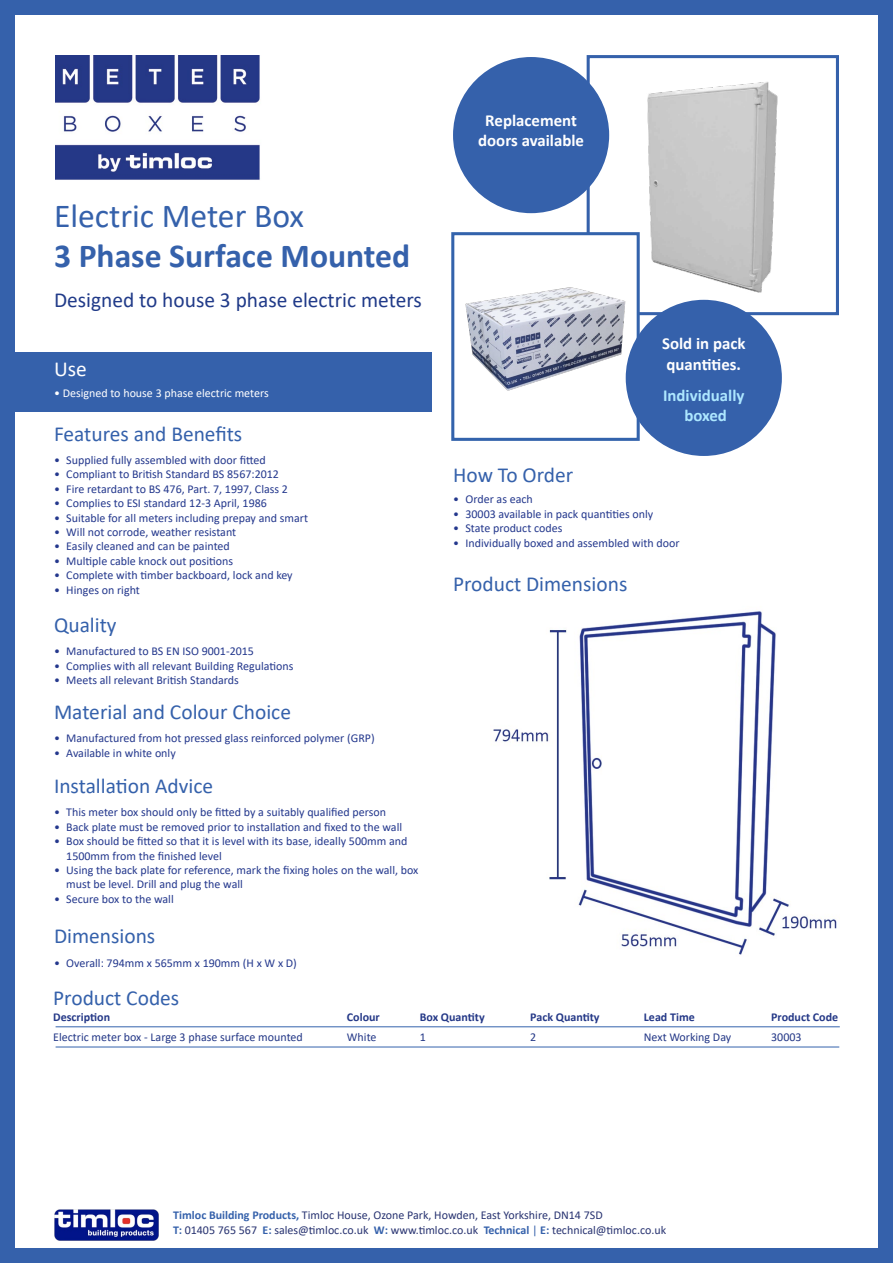
<style>
.page{position:relative;width:893px;height:1263px;background:#fff}
.page>*{position:absolute;margin:0;border:0;box-sizing:border-box;transform-origin:0 0}
.t1{font:700 33.6px "Calibri";color:#3561ab}
.t2{font:33.6px "Calibri";color:#3561ab}
.t3{font:21.45px "Calibri";color:#3561ab}
.t4{font:21.45px "Calibri";color:#213b89}
.t5{font:21.45px "Calibri";color:#fff}
.t6{font:700 16.8px/20.2px "Calibri";color:#fff}
.t7{font:700 16.8px/20.2px "Calibri";color:#ade7ff;text-align:center}
.t8{font:12px/14.4px "Calibri";color:#24388d}
.t9{font:12px/14.4px "Calibri";color:#283371}
.t10{font:12px "Calibri";color:#243887}
.t11{font:700 12px "Calibri";color:#243887}
.t12{font:12px "Calibri";color:#fff}
.s1{font-weight:700;color:#3561ab}
.s2{color:#3561ab}
</style>
<div class="page">
<div style="left:0;top:0;width:893px;height:1263px;border:15px solid #3561ab"></div>
<img style="left:54px;top:1209px;width:105px;height:32px">
<div style="left:0;top:352px;width:431px;height:60px;background:#3561ab"></div>
<img style="left:56px;top:55px;width:204px;height:125px">
<img style="left:647px;top:82px;width:131px;height:218px">
<div style="left:587px;top:55px;width:252px;height:260px;border:3px solid #3561ab"></div>
<div style="left:453px;top:234px;width:185px;height:205px;background:#fff"></div>
<img style="left:465px;top:287px;width:171px;height:119px">
<div style="left:451px;top:232px;width:189px;height:209px;border:3px solid #3363ac"></div>
<div style="left:626px;top:300px;width:156px;height:156px;background:#3561ab;border-radius:50%"></div>
<div style="left:453px;top:57px;width:156px;height:156px;background:#3561ab;border-radius:50%"></div>
<hr style="left:892px;top:352px;width:1px;height:60px;background:#3561ab">
<img style="left:493px;top:611px;width:344px;height:344px">
<hr style="left:56px;top:1026px;width:784px;height:1px;background:#3363ac">
<hr style="left:56px;top:1047px;width:783px;height:1px;background:#3363ac">
<h1 class="t2" style="left:54px;top:192px;width:252px">Electric Meter Box</h1>
<h1 class="t1" style="left:54px;top:232px;width:358px">3 Phase Surface Mounted</h1>
<h2 class="t4" style="left:54px;top:285px;width:369px">Designed to house 3 phase electric meters</h2>
<h2 class="t5" style="left:54px;top:354px;width:34px">Use</h2>
<p class="t12" style="left:54px;top:385px;width:216px">• Designed to house 3 phase electric meters</p>
<h2 class="t3" style="left:54px;top:419px;width:190px">Features and Benefits</h2>
<p class="t8" style="left:54px;top:452px;width:213px">• Supplied fully assembled with door fitted</p>
<p class="t8" style="left:54px;top:467px;width:227px">• Compliant to British Standard BS 8567:2012</p>
<p class="t8" style="left:54px;top:481px;width:236px">• Fire retardant to BS 476, Part. 7, 1997, Class 2</p>
<p class="t8" style="left:54px;top:496px;width:214px">• Complies to ESI standard 12-3 April, 1986</p>
<p class="t8" style="left:54px;top:510px;width:256px">• Suitable for all meters including prepay and smart</p>
<p class="t8" style="left:54px;top:524px;width:184px">• Will not corrode, weather resistant</p>
<p class="t8" style="left:54px;top:539px;width:177px">• Easily cleaned and can be painted</p>
<p class="t8" style="left:54px;top:553px;width:181px">• Multiple cable knock out positions</p>
<p class="t8" style="left:54px;top:568px;width:240px">• Complete with timber backboard, lock and key</p>
<p class="t8" style="left:54px;top:582px;width:87px">• Hinges on right</p>
<h2 class="t3" style="left:54px;top:610px;width:64px">Quality</h2>
<p class="t8" style="left:54px;top:644px;width:202px">• Manufactured to BS EN ISO 9001-2015</p>
<p class="t8" style="left:54px;top:658px;width:241px">• Complies with all relevant Building Regulations</p>
<p class="t8" style="left:54px;top:673px;width:186px">• Meets all relevant British Standards</p>
<h2 class="t3" style="left:54px;top:697px;width:239px">Material and Colour Choice</h2>
<p class="t8" style="left:54px;top:731px;width:322px">• Manufactured from hot pressed glass reinforced polymer (GRP)</p>
<p class="t8" style="left:54px;top:745px;width:123px">• Available in white only</p>
<h2 class="t3" style="left:54px;top:771px;width:161px">Installation Advice</h2>
<p class="t8" style="left:54px;top:805px;width:334px">• This meter box should only be fitted by a suitably qualified person</p>
<p class="t8" style="left:54px;top:819px;width:350px">• Back plate must be removed prior to installation and fixed to the wall</p>
<p class="t8" style="left:66px;top:834px;width:343px;text-indent:-12px">• Box should be fitted so that it is level with its base, ideally 500mm and<br>1500mm from the finished level</p>
<p class="t8" style="left:66px;top:862px;width:354px;text-indent:-12px">• Using the back plate for reference, mark the fixing holes on the wall, box must be level. Drill and plug the wall</p>
<p class="t8" style="left:54px;top:891px;width:121px">• Secure box to the wall</p>
<h2 class="t3" style="left:54px;top:921px;width:103px">Dimensions</h2>
<p class="t8" style="left:54px;top:955px;width:244px">• Overall: 794mm x 565mm x 190mm (H x W x D)</p>
<h2 class="t3" style="left:53px;top:983px;width:128px">Product Codes</h2>
<h3 class="t6" style="left:478px;top:110px;width:107px;text-align:center">Replacement doors available</h3>
<h3 class="t6" style="left:662px;top:333px;width:85px">Sold in pack quantities.</h3>
<h3 class="t7" style="left:663px;top:385px;width:83px">Individually boxed</h3>
<h2 class="t3" style="left:453px;top:460px;width:122px">How To Order</h2>
<p class="t8" style="left:453px;top:492px;width:81px">• Order as each</p>
<p class="t8" style="left:453px;top:506px;width:202px">• 30003 available in pack quantities only</p>
<p class="t8" style="left:453px;top:520px;width:111px">• State product codes</p>
<p class="t8" style="left:453px;top:535px;width:228px">• Individually boxed and assembled with door</p>
<h2 class="t3" style="left:453px;top:569px;width:176px">Product Dimensions</h2>
<p class="t11" style="left:53px;top:1009px;width:58px">Description</p>
<p class="t10" style="left:53px;top:1028px;width:251px">Electric meter box - Large 3 phase surface mounted</p>
<p class="t11" style="left:347px;top:1009px;width:34px">Colour</p>
<p class="t10" style="left:347px;top:1028px;width:31px">White</p>
<p class="t11" style="left:420px;top:1009px;width:66px">Box Quantity</p>
<p class="t10" style="left:420px;top:1028px;width:8px">1</p>
<p class="t11" style="left:530px;top:1009px;width:71px">Pack Quantity</p>
<p class="t10" style="left:530px;top:1028px;width:8px">2</p>
<p class="t11" style="left:644px;top:1009px;width:52px">Lead Time</p>
<p class="t10" style="left:644px;top:1028px;width:89px">Next Working Day</p>
<p class="t11" style="left:771px;top:1009px;width:69px">Product Code</p>
<p class="t10" style="left:771px;top:1028px;width:32px">30003</p>
<p class="t9" style="left:173px;top:1208px;width:494px"><span class="s1">Timloc Building Products,</span> Timloc House, Ozone Park, Howden, East Yorkshire, DN14 7SD<br><span class="s1">T:</span> 01405 765 567 <span class="s1">E:</span> sales@timloc.co.uk <span class="s1">W:</span> www.timloc.co.uk <span class="s1">Technical</span> <span class="s2">|</span> <span class="s1">E:</span> technical@timloc.co.uk</p>
</div>
